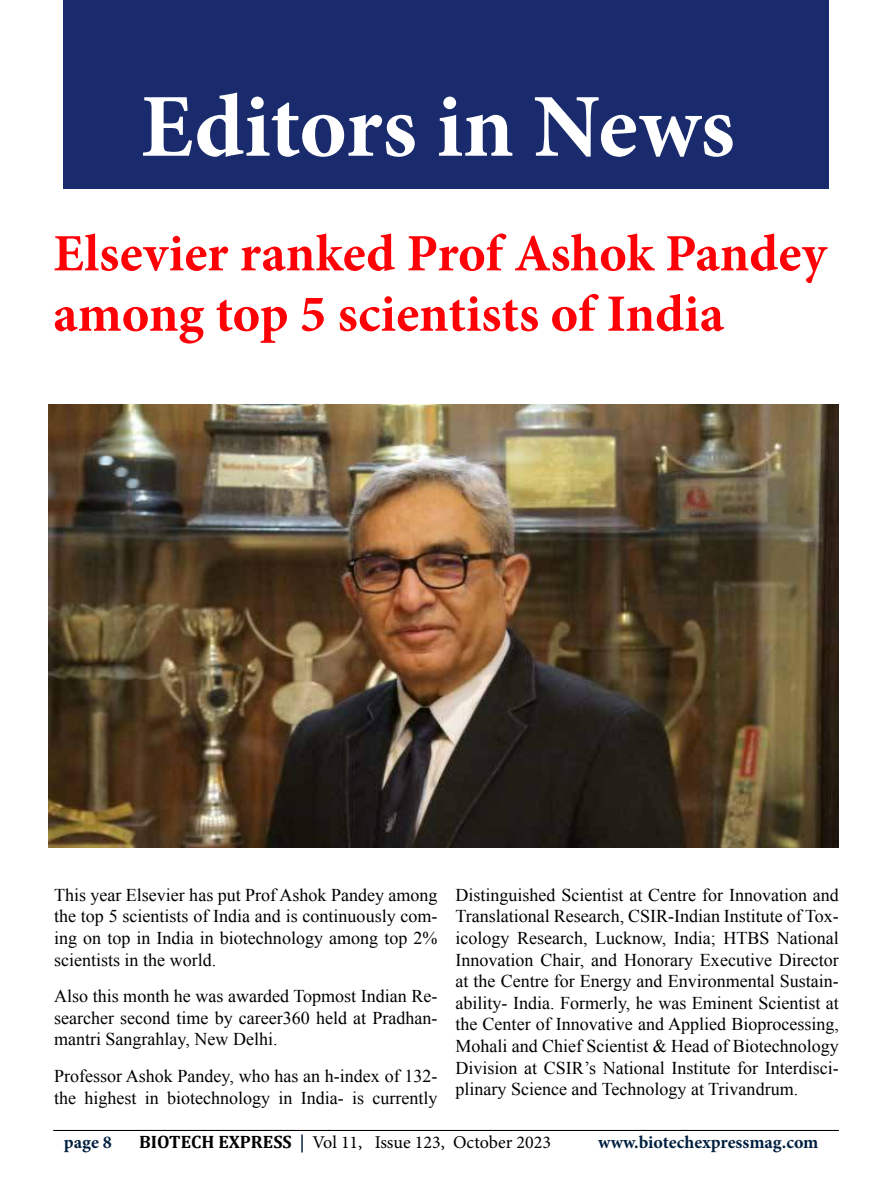
<style>
.page{position:relative;width:893px;height:1188px;background:#fff}
.page>*{position:absolute;margin:0;border:0;box-sizing:border-box;transform-origin:0 0}
.t1{font:700 90px "Minion Pro";color:#fff}
.t2{font:700 52.5px/60.3px "Minion Pro";color:#ff0007}
.t3{font:18px/21.6px "Times New Roman";color:#000;text-align:justify}
.t4{font:18px "Minion Pro";color:#000}
.t5{font:700 18px "Minion Pro";color:#002040}
.s1{font-family:"Cambria";font-weight:700}
.s2{font-weight:700;color:#002040}
</style>
<div class="page">
<hr style="left:53px;top:1130px;width:785px;height:1px;background:#000">
<img style="left:48px;top:404px;width:790px;height:444px">
<div style="left:63px;top:0;width:764px;height:189px;background:#192b6c"></div>
<h1 class="t1" style="left:141px;top:64px;width:595px">Editors in News</h1>
<h2 class="t2" style="left:53px;top:223px;width:774px">Elsevier ranked Prof Ashok Pandey among top 5 scientists of India</h2>
<p class="t3" style="left:54px;top:883px;width:385px">This year Elsevier has put Prof Ashok Pandey among the top 5 scientists of India and is continuously com&shy;ing on top in India in biotechnology among top 2% scientists in the world.</p>
<p class="t3" style="left:54px;top:985px;width:385px">Also this month he was awarded Topmost Indian Re&shy;searcher second time by career360 held at Pradhan&shy;mantri Sangrahlay, New Delhi.</p>
<p class="t3" style="left:54px;top:1065px;width:385px">Professor Ashok Pandey, who has an h-index of 132- the highest in biotechnology in India- is currently</p>
<p class="t3" style="left:455px;top:883px;width:385px">Distinguished Scientist at Centre for Innovation and Translational Research, CSIR-Indian Institute of Tox&shy;icology Research, Lucknow, India; HTBS National Innovation Chair, and Honorary Executive Director at the Centre for Energy and Environmental Sustain&shy;ability- India. Formerly, he was Eminent Scientist at the Center of Innovative and Applied Bioprocessing, Mohali and Chief Scientist &amp; Head of Biotechnology Division at CSIR’s National Institute for Interdisci&shy;plinary Science and Technology at Trivandrum.</p>
<p class="t5" style="left:64px;top:1130px;width:50px">page 8</p>
<p class="t4" style="left:139px;top:1130px;width:413px"><span class="s1">BIOTECH EXPRESS</span> <span class="s2">|</span> Vol 11, Issue 123, October 2023</p>
<p class="t5" style="left:598px;top:1130px;width:222px">www.biotechexpressmag.com</p>
</div>
